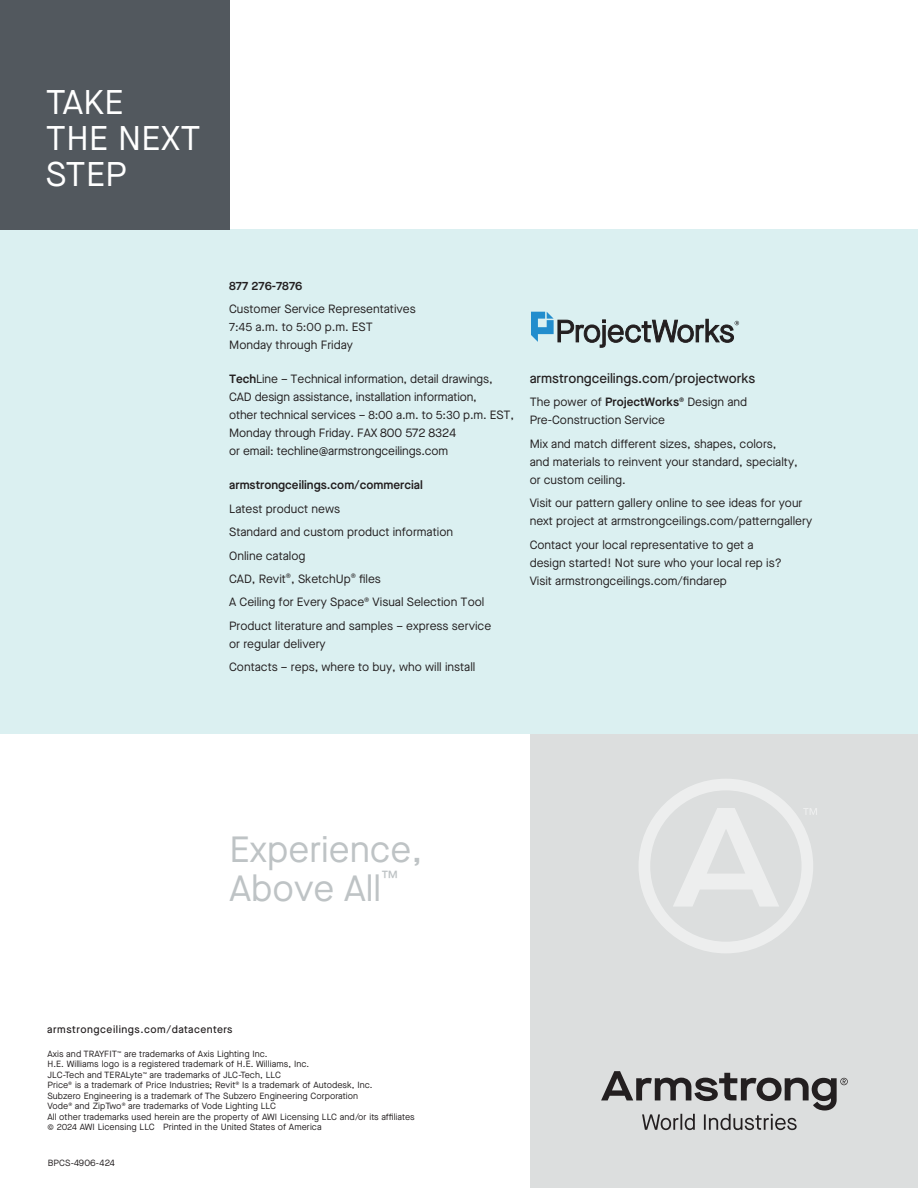
<style>
.page{position:relative;width:918px;height:1188px;background:#fff}
.page>*{position:absolute;margin:0;border:0;box-sizing:border-box;transform-origin:0 0}
.t1{font:36.45px/38.4px "Maison Neue";color:#bec3c5}
.t2{font:34.2px/35.7px "Maison Neue";letter-spacing:.01em;color:#fff}
.t3{font:500 13.5px "Maison Neue";color:#231f20}
.t4{font:12px/18px "Maison Neue";color:#231f20}
.t5{font:600 12px "Maison Neue";color:#231f20}
.t6{font:500 10.5px "Maison Neue";letter-spacing:.05em;color:#231f20}
.Attributes_23{font:9px/10.5px "Maison Neue";letter-spacing:.01em;color:#231f20}
.s1{font-weight:600}
</style>
<div class="page">
<div style="left:0;top:230px;width:918px;height:504px;background:#dbf0f1"></div>
<div style="left:530px;top:734px;width:388px;height:454px;background:#dcdede"></div>
<div style="left:0;top:0;width:230px;height:230px;background:#52585e"></div>
<svg style="left:531px;top:312px;width:208px;height:36px"></svg>
<svg style="left:601px;top:1071px;width:247px;height:59px"></svg>
<svg style="left:639px;top:779px;width:178px;height:174px"></svg>
<p class="t2" style="left:46px;top:84px;width:156px">TAKE<br>THE NEXT<br>STEP</p>
<p class="t5" style="left:229px;top:277px;width:75px">877 276-7876</p>
<p class="t4" style="left:229px;top:300px;width:188px">Customer Service Representatives<br>7:45 a.m. to 5:00 p.m. EST<br>Monday through Friday</p>
<p class="t4" style="left:229px;top:370px;width:286px"><span class="s1">Tech</span>Line – Technical information, detail drawings, CAD design assistance, installation information,<br>other technical services – 8:00 a.m. to 5:30 p.m. EST, Monday through Friday. FAX 800 572 8324<br>or email: techline@armstrongceilings.com</p>
<p class="t5" style="left:229px;top:477px;width:195px">armstrongceilings.com/commercial</p>
<p class="t4" style="left:229px;top:499px;width:112px">Latest product news</p>
<p class="t4" style="left:229px;top:523px;width:225px">Standard and custom product information</p>
<p class="t4" style="left:229px;top:546px;width:78px">Online catalog</p>
<p class="t4" style="left:229px;top:570px;width:153px">CAD, Revit<sup>®</sup>, SketchUp<sup>®</sup> files</p>
<p class="t4" style="left:229px;top:593px;width:257px">A Ceiling for Every Space<sup>®</sup> Visual Selection Tool</p>
<p class="t4" style="left:229px;top:616px;width:264px">Product literature and samples – express service or regular delivery</p>
<p class="t4" style="left:229px;top:658px;width:248px">Contacts – reps, where to buy, who will install</p>
<p class="t3" style="left:530px;top:369px;width:227px">armstrongceilings.com/projectworks</p>
<p class="t4" style="left:530px;top:393px;width:219px">The power of <span class="s1">ProjectWorks</span><sup>®</sup> Design and<br>Pre-Construction Service</p>
<p class="t4" style="left:530px;top:434px;width:270px">Mix and match different sizes, shapes, colors, and materials to reinvent your standard, specialty, or custom ceiling.</p>
<p class="t4" style="left:530px;top:494px;width:284px">Visit our pattern gallery online to see ideas for your next project at armstrongceilings.com/patterngallery</p>
<p class="t4" style="left:530px;top:535px;width:254px">Contact your local representative to get a design started! Not sure who your local rep is?<br>Visit armstrongceilings.com/findarep</p>
<p class="t1" style="left:230px;top:830px;width:194px">Experience,<br>Above All<sup>™</sup></p>
<p class="t6" style="left:47px;top:1022px;width:187px">armstrongceilings.com/datacenters</p>
<p class="Attributes_23" style="left:47px;top:1048px;width:222px">Axis and TRAYFIT<sup>™</sup> are trademarks of Axis Lighting Inc.</p>
<p class="Attributes_23" style="left:47px;top:1059px;width:263px">H.E. Williams logo is a registered trademark of H.E. Williams, Inc.</p>
<p class="Attributes_23" style="left:47px;top:1069px;width:327px">JLC-Tech and TERALyte<sup>™</sup> are trademarks of JLC-Tech, LLC<br>Price<sup>®</sup> is a trademark of Price Industries; Revit<sup>®</sup> Is a trademark of Autodesk, Inc.<br>Subzero Engineering is a trademark of The Subzero Engineering Corporation</p>
<p class="Attributes_23" style="left:47px;top:1101px;width:369px">Vode<sup>®</sup> and ZipTwo<sup>®</sup> are trademarks of Vode Lighting LLC<br>All other trademarks used herein are the property of AWI Licensing LLC and/or its affiliates © 2024 AWI Licensing LLC Printed in the United States of America</p>
<p class="Attributes_23" style="left:48px;top:1157px;width:69px">BPCS-4906-424</p>
</div>
